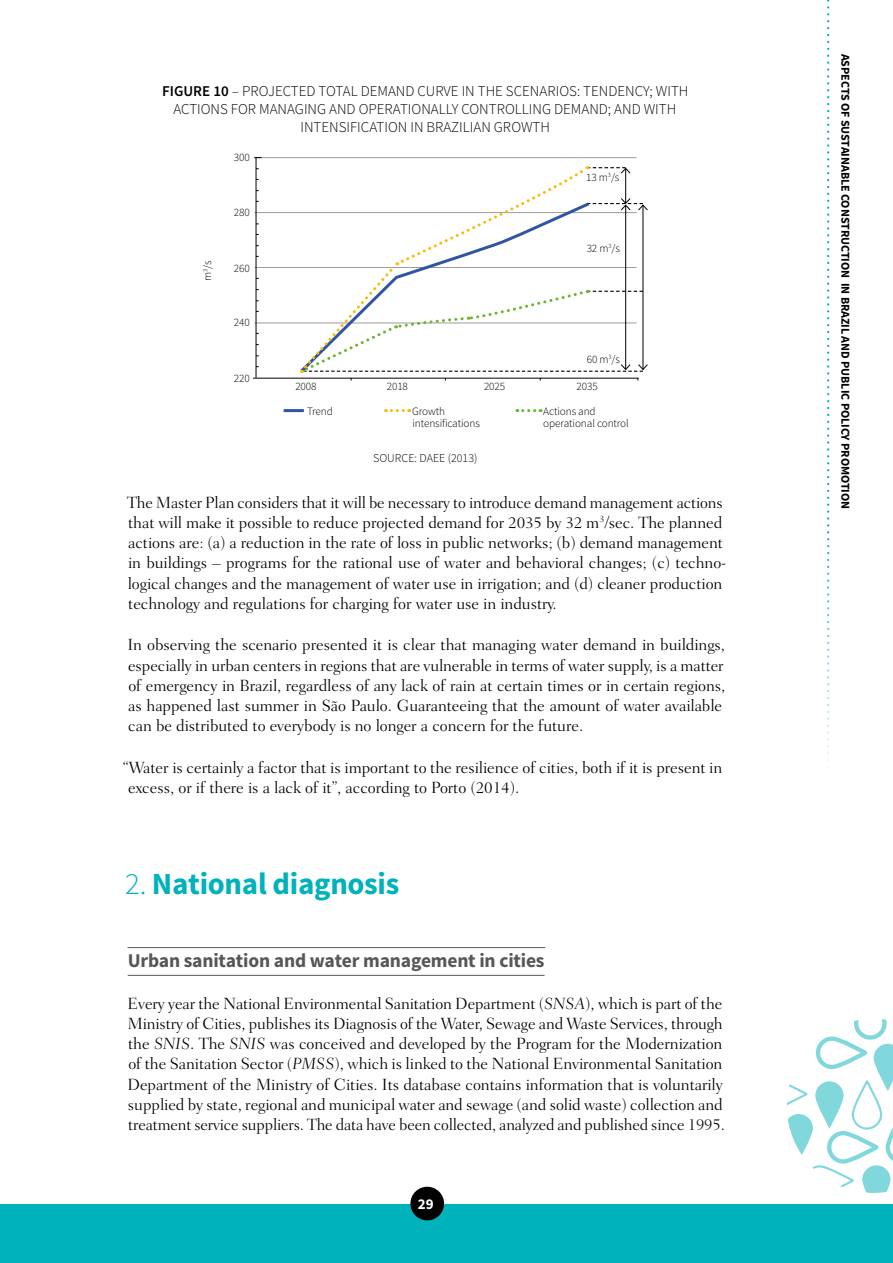
<style>
.page{position:relative;width:893px;height:1263px;background:#fff}
.page>*{position:absolute;margin:0;border:0;box-sizing:border-box;transform-origin:0 0}
.t1{font:700 30.75px "Source Sans Pro";letter-spacing:-.01em;color:#00b2bb}
.t2{font:700 19.5px "Source Sans Pro";letter-spacing:-.01em;color:#575756}
.t3{font:300 16.5px/20.2px "Fairfield LT Std";letter-spacing:-.005em;color:#000}
.t4{font:300 15px/18px "Source Sans Pro";color:#000;text-align:center}
.t5{font:700 15px "Source Sans Pro";color:#fff}
.t6{font:700 12px "Source Sans Pro";letter-spacing:-.005em;color:#000}
.t7{font:300 12px "Source Sans Pro";color:#000}
.t8{font:300 11.25px/12px "Source Sans Pro";letter-spacing:-.01em;color:#000}
.s1{font-weight:600}
.s2{font-weight:300}
.s3{font-style:italic}
</style>
<div class="page">
<svg style="left:787px;top:1019px;width:106px;height:174px"></svg>
<div style="left:0;top:1204px;width:893px;height:59px;background:#00b2bb"></div>
<svg style="left:827px;top:0;width:2px;height:768px"></svg>
<div style="left:410px;top:1187px;width:34px;height:33px;background:#000;border-radius:50%"></div>
<hr style="left:128px;top:947px;width:417px;height:1px;background:#575756">
<hr style="left:128px;top:975px;width:416px;height:1px;background:#575756">
<hr style="left:254px;top:323px;width:383px;height:1px;background:#9d9d9c">
<hr style="left:255px;top:267px;width:382px;height:1px;background:#9d9d9c">
<hr style="left:254px;top:212px;width:383px;height:1px;background:#9d9d9c">
<hr style="left:254px;top:157px;width:383px;height:1px;background:#9d9d9c">
<hr style="left:256px;top:158px;width:1px;height:220px;background:#000">
<hr style="left:253px;top:378px;width:385px;height:1px;background:#000">
<svg style="left:301px;top:166px;width:347px;height:214px"></svg>
<hr style="left:284px;top:409px;width:20px;height:3px;background:#3055a3">
<svg style="left:385px;top:409px;width:25px;height:3px"></svg>
<svg style="left:517px;top:409px;width:24px;height:3px"></svg>
<p class="t4" style="left:162px;top:82px;width:528px"><span class="s1">FIGU RE 10</span> – PROJECTED TOTAL DEMAND CURVE IN THE SCENARIOS: TENDENCY; WITH<br>ACTIONS FOR MANAGING AND OPERATIONALLY CONTROLLING DEMAND; AND WITH<br>INTENSIFICATION IN BRAZILIAN GROWTH</p>
<p class="t8" style="left:234px;top:151px;width:17px">300</p>
<p class="t8" style="left:202px;top:281px;width:22px;rotate:-90deg">m<sup>3</sup>/s</p>
<p class="t8" style="left:234px;top:206px;width:17px">280</p>
<p class="t8" style="left:234px;top:262px;width:17px">260</p>
<p class="t8" style="left:234px;top:316px;width:17px">240</p>
<p class="t8" style="left:234px;top:372px;width:17px">220</p>
<p class="t8" style="left:586px;top:171px;width:35px">13 m<sup>3</sup>/s</p>
<p class="t8" style="left:587px;top:242px;width:35px">32 m<sup>3</sup>/s</p>
<p class="t8" style="left:295px;top:381px;width:23px">2008</p>
<p class="t8" style="left:587px;top:353px;width:35px">60 m<sup>3</sup>/s</p>
<p class="t8" style="left:387px;top:381px;width:23px">2018</p>
<p class="t8" style="left:484px;top:381px;width:23px">2025</p>
<p class="t8" style="left:576px;top:381px;width:23px">2035</p>
<p class="t8" style="left:307px;top:405px;width:27px">Trend</p>
<p class="t8" style="left:412px;top:405px;width:69px">Growth intensifications</p>
<p class="t8" style="left:543px;top:405px;width:87px">Actions and operational control</p>
<p class="t7" style="left:373px;top:450px;width:106px">SOURCE: DAEE (2013)</p>
<p class="t3" style="left:127px;top:492px;width:601px">The Master Plan considers that it will be necessary to introduce demand management actions that will make it possible to reduce projected demand for 2035 by 32 m<sup>3</sup>/sec. The planned actions are: (a) a reduction in the rate of loss in public networks; (b) demand management in buildings – programs for the rational use of water and behavioral changes; (c) techno&shy;logical changes and the management of water use in irrigation; and (d) cleaner production technology and regulations for charging for water use in industry.</p>
<p class="t3" style="left:127px;top:635px;width:600px">In observing the scenario presented it is clear that managing water demand in buildings, especially in urban centers in regions that are vulnerable in terms of water supply, is a matter of emergency in Brazil, regardless of any lack of rain at certain times or in certain regions, as happened last summer in São Paulo. Guaranteeing that the amount of water available can be distributed to everybody is no longer a concern for the future.</p>
<p class="t3" style="left:123px;top:757px;width:601px">“Water is certainly a factor that is important to the resilience of cities, both if it is present in excess, or if there is a lack of it”, according to Porto (2014).</p>
<h1 class="t1" style="left:125px;top:864px;width:276px"><span class="s2">2.</span> National diagnosis</h1>
<p class="t2" style="left:128px;top:948px;width:418px">Urban sanitation and water management in cities</p>
<p class="t3" style="left:127px;top:993px;width:599px">Every year the National Environmental Sanitation Department (<span class="s3">SNSA</span>), which is part of the Ministry of Cities, publishes its Diagnosis of the Water, Sewage and Waste Services, through the <span class="s3">SNIS</span>. The <span class="s3">SNIS</span> was conceived and developed by the Program for the Modernization of the Sanitation Sector (<span class="s3">PMSS</span>), which is linked to the National Environmental Sanitation Department of the Ministry of Cities. Its database contains information that is voluntarily supplied by state, regional and municipal water and sewage (and solid waste) collection and treatment service suppliers. The data have been collected, analyzed and published since 1995.</p>
<p class="t5" style="left:418px;top:1194px;width:17px">29</p>
<p class="t6" style="left:853px;top:54px;width:457px;rotate:90deg">Aspects of Sustainable Construction in Brazil and Public Policy Promotion</p>
</div>
